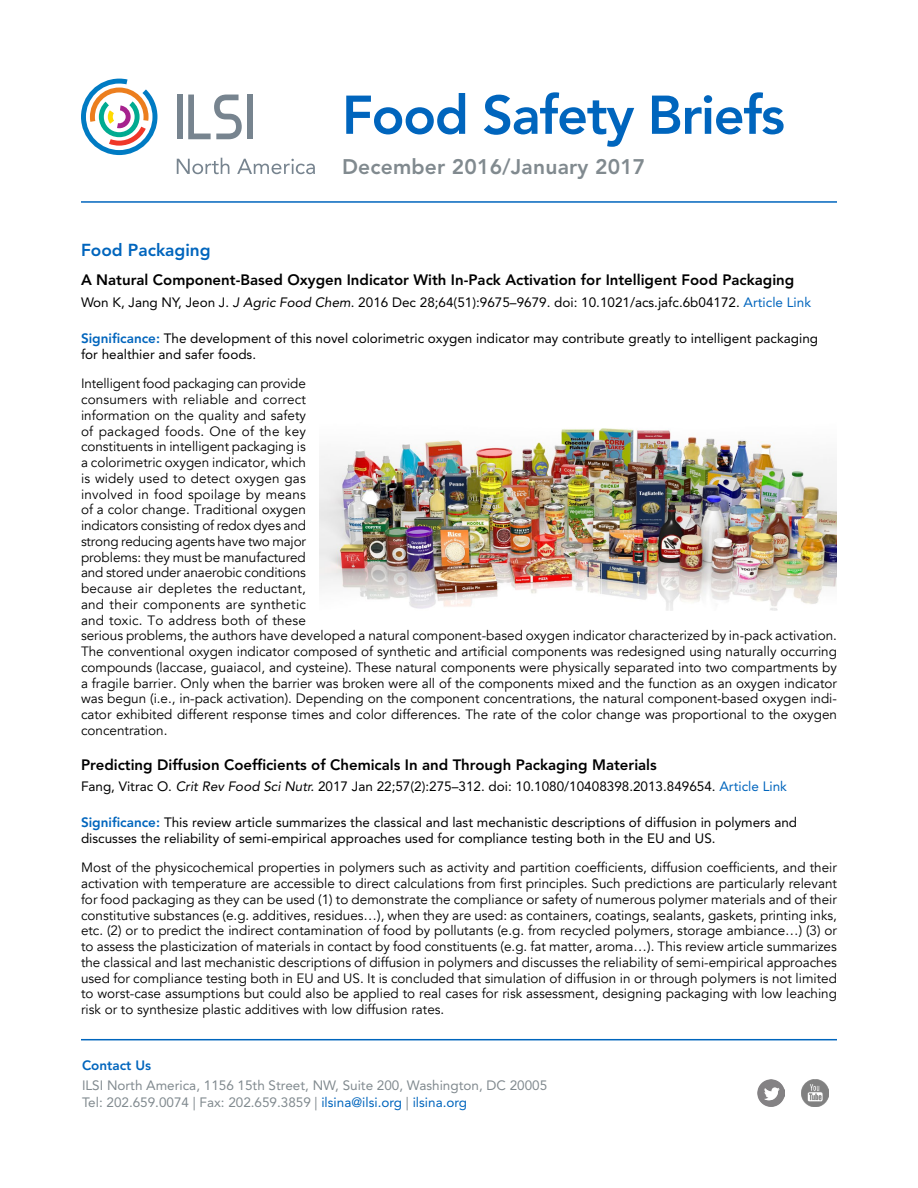
<style>
.page{position:relative;width:918px;height:1188px;background:#fff}
.page>*{position:absolute;margin:0;border:0;box-sizing:border-box;transform-origin:0 0}
.t1{font:800 54px "Avenir LT Std";letter-spacing:-.025em;color:#0065bd}
.t2{font:800 21px "Avenir LT Std";letter-spacing:.01em;color:#818a8f}
.t3{font:800 17.25px "Avenir LT Std";color:#0065bd}
.t4{font:800 15px "Avenir LT Std";color:#000}
.t5{font:13.5px/15.8px "Avenir";color:#000}
.t6{font:13.5px/15.8px "Avenir LT Std";color:#000}
.t7{font:13.5px/17px "Avenir LT Std";color:#818a8f}
.t8{font:800 13.5px "Avenir LT Std";color:#0065bd}
.s1{font-style:italic}
.s2{color:#0065bd}
.s3{font-weight:800;color:#0065bd}
</style>
<div class="page">
<svg style="left:81px;top:79px;width:76px;height:76px"></svg>
<svg style="left:177px;top:158px;width:52px;height:16px"></svg>
<svg style="left:237px;top:159px;width:78px;height:15px"></svg>
<div style="left:177px;top:95px;width:5px;height:44px;background:#77848f"></div>
<div style="left:247px;top:95px;width:6px;height:44px;background:#77848f"></div>
<svg style="left:188px;top:95px;width:54px;height:44px"></svg>
<hr style="left:81px;top:201px;width:756px;height:2px;background:#0065bd">
<hr style="left:81px;top:1039px;width:756px;height:1px;background:#0065bd">
<img style="left:320px;top:428px;width:517px;height:182px">
<img style="left:757px;top:1080px;width:27px;height:27px">
<img style="left:801px;top:1080px;width:27px;height:27px">
<h1 class="t1" style="left:342px;top:83px;width:444px">Food Safety Briefs</h1>
<h2 class="t2" style="left:342px;top:154px;width:305px">December 2016/January 2017</h2>
<p class="t3" style="left:81px;top:240px;width:131px">Food Packaging</p>
<p class="t4" style="left:81px;top:271px;width:715px">A Natural Component-Based Oxygen Indicator With In-Pack Activation for Intelligent Food Packaging</p>
<p class="t6" style="left:81px;top:295px;width:732px">Won K, Jang NY, Jeon J. <span class="s1">J Agric Food Chem</span>. 2016 Dec 28;64(51):9675–9679. doi: 10.1021/acs.jafc.6b04172. <span class="s2">Article Link</span></p>
<p class="t6" style="left:81px;top:331px;width:739px"><span class="s3">Significance:</span> The development of this novel colorimetric oxygen indicator may contribute greatly to intelligent packaging for healthier and safer foods.</p>
<p class="t5" style="left:81px;top:376px;width:758px">Intelligent food packaging can provide<br>consumers with reliable and correct<br>information on the quality and safety<br>of packaged foods. One of the key<br>constituents in intelligent packaging is<br>a colorimetric oxygen indicator, which<br>is widely used to detect oxygen gas<br>involved in food spoilage by means<br>of a color change. Traditional oxygen<br>indicators consisting of redox dyes and<br>strong reducing agents have two major<br>problems: they must be manufactured<br>and stored under anaerobic conditions<br>because air depletes the reductant,<br>and their components are synthetic<br>and toxic. To address both of these<br>serious problems, the authors have developed a natural component-based oxygen indicator characterized by in-pack activation.<br>The conventional oxygen indicator composed of synthetic and artificial components was redesigned using naturally occurring compounds (laccase, guaiacol, and cysteine). These natural components were physically separated into two compartments by a fragile barrier. Only when the barrier was broken were all of the components mixed and the function as an oxygen indicator was begun (i.e., in-pack activation). Depending on the component concentrations, the natural component-based oxygen indi&shy;cator exhibited different response times and color differences. The rate of the color change was proportional to the oxygen concentration.</p>
<p class="t4" style="left:81px;top:756px;width:577px">Predicting Diffusion Coefficients of Chemicals In and Through Packaging Materials</p>
<p class="t6" style="left:81px;top:779px;width:707px">Fang, Vitrac O. <span class="s1">Crit Rev Food Sci Nutr.</span> 2017 Jan 22;57(2):275–312. doi: 10.1080/10408398.2013.849654. <span class="s2">Article Link</span></p>
<p class="t6" style="left:81px;top:815px;width:718px"><span class="s3">Significance:</span> This review article summarizes the classical and last mechanistic descriptions of diffusion in polymers and discusses the reliability of semi-empirical approaches used for compliance testing both in the EU and US.</p>
<p class="t5" style="left:81px;top:860px;width:758px;text-align:justify">Most of the physicochemical properties in polymers such as activity and partition coefficients, diffusion coefficients, and their activation with temperature are accessible to direct calculations from first principles. Such predictions are particularly relevant for food packaging as they can be used (1) to demonstrate the compliance or safety of numerous polymer materials and of their constitutive substances (e.g. additives, residues…), when they are used: as containers, coatings, sealants, gaskets, printing inks, etc. (2) or to predict the indirect contamination of food by pollutants (e.g. from recycled polymers, storage ambiance…) (3) or to assess the plasticization of materials in contact by food constituents (e.g. fat matter, aroma…). This review article summarizes the classical and last mechanistic descriptions of diffusion in polymers and discusses the reliability of semi-empirical approaches used for compliance testing both in EU and US. It is concluded that simulation of diffusion in or through polymers is not limited to worst-case assumptions but could also be applied to real cases for risk assessment, designing packaging with low leaching risk or to synthesize plastic additives with low diffusion rates.</p>
<p class="t8" style="left:82px;top:1057px;width:71px">Contact Us</p>
<p class="t7" style="left:82px;top:1077px;width:467px">ILSI North America, 1156 15th Street, NW, Suite 200, Washington, DC 20005<br>Tel: 202.659.0074 | Fax: 202.659.3859 | <span class="s2">ilsina@ilsi.org</span> | <span class="s2">ilsina.org</span></p>
</div>
